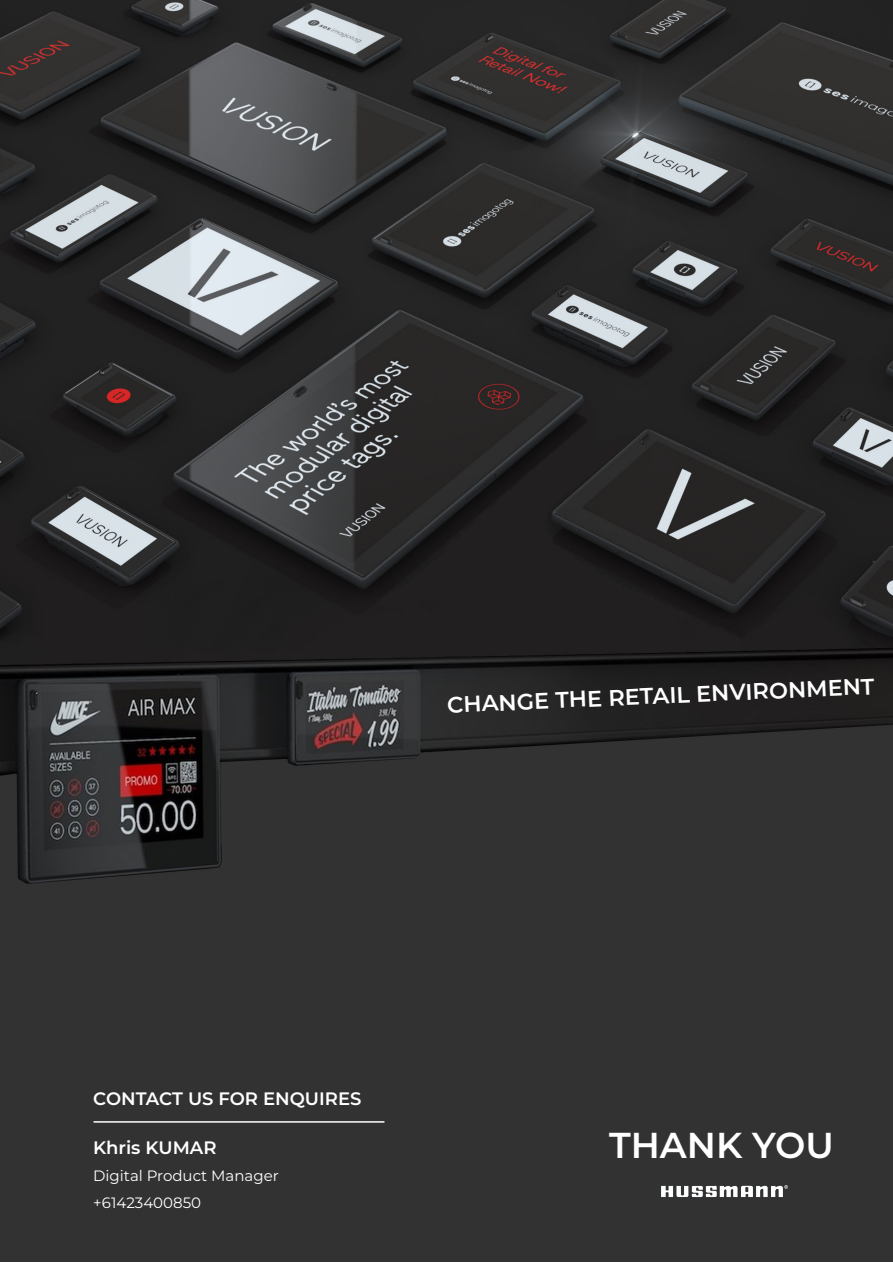
<style>
.page{position:relative;width:893px;height:1263px;background:#fff}
.page>*{position:absolute;margin:0;border:0;box-sizing:border-box;transform-origin:0 0}
.Title_03{font:100 36px "Montserrat";color:#fff}
.Title_03-2{font:100 22.5px "Montserrat";color:#fff}
.Title_03-3{font:100 18px "Montserrat";color:#fff}
.Title_03-4{font:100 15px "Montserrat";color:#fff}
</style>
<div class="page">
<img style="left:0;top:0;width:893px;height:1182px">
<div style="left:0;top:1182px;width:893px;height:79px;background:#323232"></div>
<img style="left:657px;top:1151px;width:134px;height:46px">
<hr style="left:94px;top:1121px;width:290px;height:2px;background:#fff">
<p class="Title_03-2" style="left:446px;top:692px;width:429px;rotate:-3deg">CHANGE THE RETAIL ENVIRONMENT</p>
<p class="Title_03-3" style="left:93px;top:1087px;width:270px">CONTACT US FOR ENQUIRES</p>
<p class="Title_03-3" style="left:93px;top:1135px;width:125px">Khris KUMAR</p>
<p class="Title_03-4" style="left:93px;top:1165px;width:187px">Digital Product Manager</p>
<p class="Title_03-4" style="left:93px;top:1192px;width:109px">+61423400850</p>
<p class="Title_03" style="left:609px;top:1121px;width:226px">THANK YOU</p>
</div>
